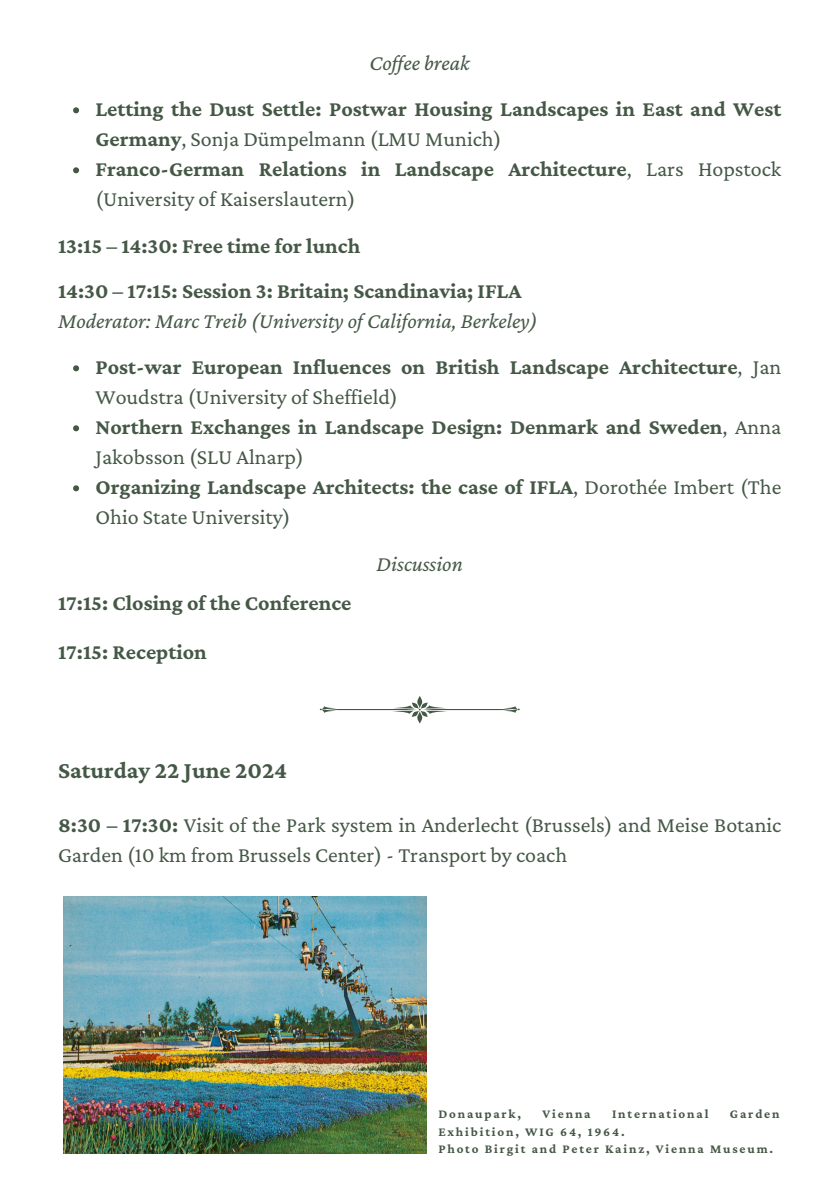
<style>
.page{position:relative;width:839px;height:1191px;background:#fff}
.page>*{position:absolute;margin:0;border:0;box-sizing:border-box;transform-origin:0 0}
.t1{font:700 24px "Crimson Pro";color:#455846}
.t2{font:700 22px/30px "Crimson Pro";color:#455846}
.t3{font:22px/30px "Crimson Pro";color:#455846}
.t4{font:italic 22px "Crimson Pro";color:#455846}
.t5{font:700 13px/17.4px "Crimson Pro";letter-spacing:.14em;color:#455846}
.s1{font-weight:400}
.s2{font-weight:400;font-style:italic}
.s3{font-weight:700}
</style>
<div class="page">
<svg style="left:73px;top:107px;width:6px;height:6px"></svg>
<svg style="left:73px;top:167px;width:6px;height:6px"></svg>
<svg style="left:73px;top:365px;width:6px;height:6px"></svg>
<svg style="left:73px;top:425px;width:6px;height:6px"></svg>
<svg style="left:73px;top:485px;width:6px;height:6px"></svg>
<img style="left:64px;top:897px;width:363px;height:256px">
<svg style="left:320px;top:696px;width:199px;height:27px"></svg>
<p class="t4" style="left:369px;top:50px;width:102px">Cof ee break</p>
<p class="t2" style="left:95px;top:94px;width:687px">Letting the Dust Settle: Postwar Housing Landscapes in East and West Germany<span class="s1">, Sonja Dümpelmann (LMU Munich)<br></span>Franco-German Relations in Landscape Architecture<span class="s1">, Lars Hopstock (University of Kaiserslautern)</span></p>
<p class="t2" style="left:58px;top:223px;width:465px;line-height:45px">13:15 – 14:30: Free time for lunch<br>14:30 – 17:15: Session 3: Britain; Scandinavia; IFLA</p>
<p class="t2" style="left:95px;top:297px;width:687px;line-height:46.4px;text-indent:-37px"><span class="s2">Moderator: Marc Treib (University of California, Berkeley)<br></span>Post-war European Influences on British Landscape Architecture<span class="s1">, Jan</span></p>
<p class="t3" style="left:95px;top:382px;width:687px">Woudstra (University of Sheffield)<br><span class="s3">Northern Exchanges in Landscape Design: Denmark and Sweden</span>, Anna Jakobsson (SLU Alnarp)<br><span class="s3">Organizing Landscape Architects: the case of IFLA</span>, Dorothée Imbert (The Ohio State University)</p>
<p class="t4" style="left:376px;top:551px;width:88px">Discussion</p>
<p class="t2" style="left:58px;top:587px;width:295px">17:15: Closing of the Conference</p>
<p class="t2" style="left:58px;top:637px;width:150px">17:15: Reception</p>
<p class="t1" style="left:58px;top:756px;width:231px">Saturday 22 June 2024</p>
<p class="t3" style="left:58px;top:809px;width:724px"><span class="s3">8:30 – 17:30:</span> Visit of the Park system in Anderlecht (Brussels) and Meise Botanic<br>Garden (10 km from Brussels Center) - Transport by coach</p>
<p class="t5" style="left:438px;top:1105px;width:84px">Donaupark,</p>
<p class="t5" style="left:542px;top:1105px;width:50px">Vienna</p>
<p class="t5" style="left:612px;top:1105px;width:98px">International</p>
<p class="t5" style="left:729px;top:1105px;width:51px">Garden</p>
<p class="t5" style="left:438px;top:1123px;width:336px">Exhibition, WIG 64, 1964.<br>Photo Birgit and Peter Kainz, Vienna Museum.</p>
</div>
